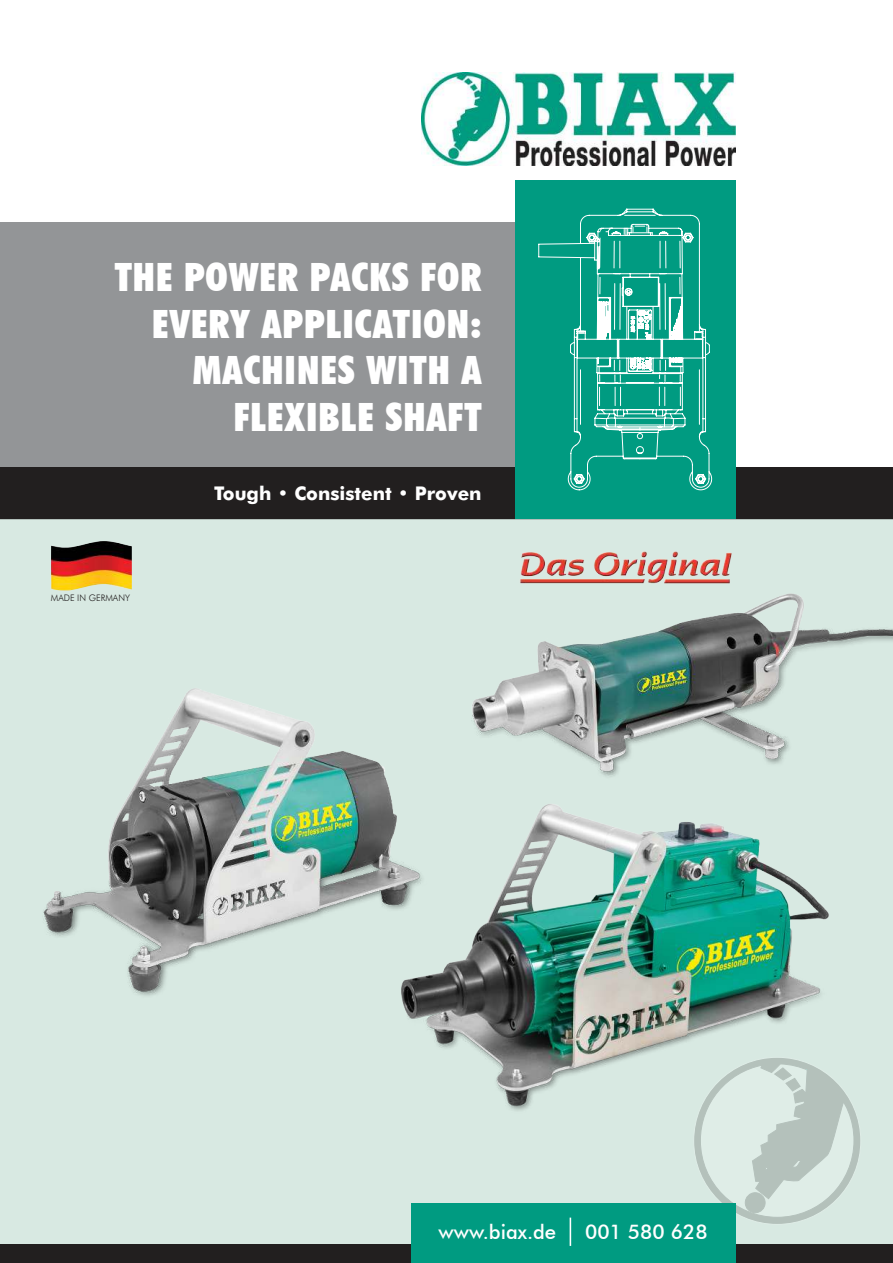
<style>
.page{position:relative;width:893px;height:1263px;background:#fff}
.page>*{position:absolute;margin:0;border:0;box-sizing:border-box;transform-origin:0 0}
.t1{font:900 condensed 39px/46.5px "Futura BT";letter-spacing:.025em;color:#fff;text-align:right}
.t2{font:500 20.25px "Futura BT";color:#fff}
.t3{font:700 18.9px "Futura BT";color:#fff}
.t4{font:300 9px "Futura BT";color:#221f1f}
</style>
<div class="page">
<div style="left:0;top:487px;width:893px;height:776px;background:#d8e9e2"></div>
<img style="left:521px;top:551px;width:211px;height:19px">
<img style="left:51px;top:541px;width:81px;height:50px">
<div style="left:0;top:222px;width:514px;height:277px;background:#939597"></div>
<div style="left:0;top:468px;width:893px;height:51px;background:#221f1f"></div>
<div style="left:515px;top:180px;width:220px;height:339px;background:#009b81"></div>
<svg style="left:0;top:1112px;width:893px;height:151px"></svg>
<img style="left:43px;top:688px;width:345px;height:308px">
<img style="left:472px;top:570px;width:421px;height:207px">
<img style="left:366px;top:785px;width:489px;height:343px">
<svg style="left:538px;top:208px;width:174px;height:282px"></svg>
<img style="left:421px;top:73px;width:315px;height:92px">
<p class="t1" style="left:115px;top:257px;width:368px">THE POWER PACKS FOR<br>EVERY APPLICATION:<br>MACHINES WITH A<br>FLEXIBLE SHAFT</p>
<p class="t4" style="left:51px;top:594px;width:81px">MADE IN GERMANY</p>
<p class="t3" style="left:214px;top:486px;width:269px">Tough • Consistent • Proven</p>
<p class="t2" style="left:439px;top:1224px;width:119px">www.biax.de</p>
<p class="t2" style="left:585px;top:1224px;width:124px">001 580 628</p>
</div>
